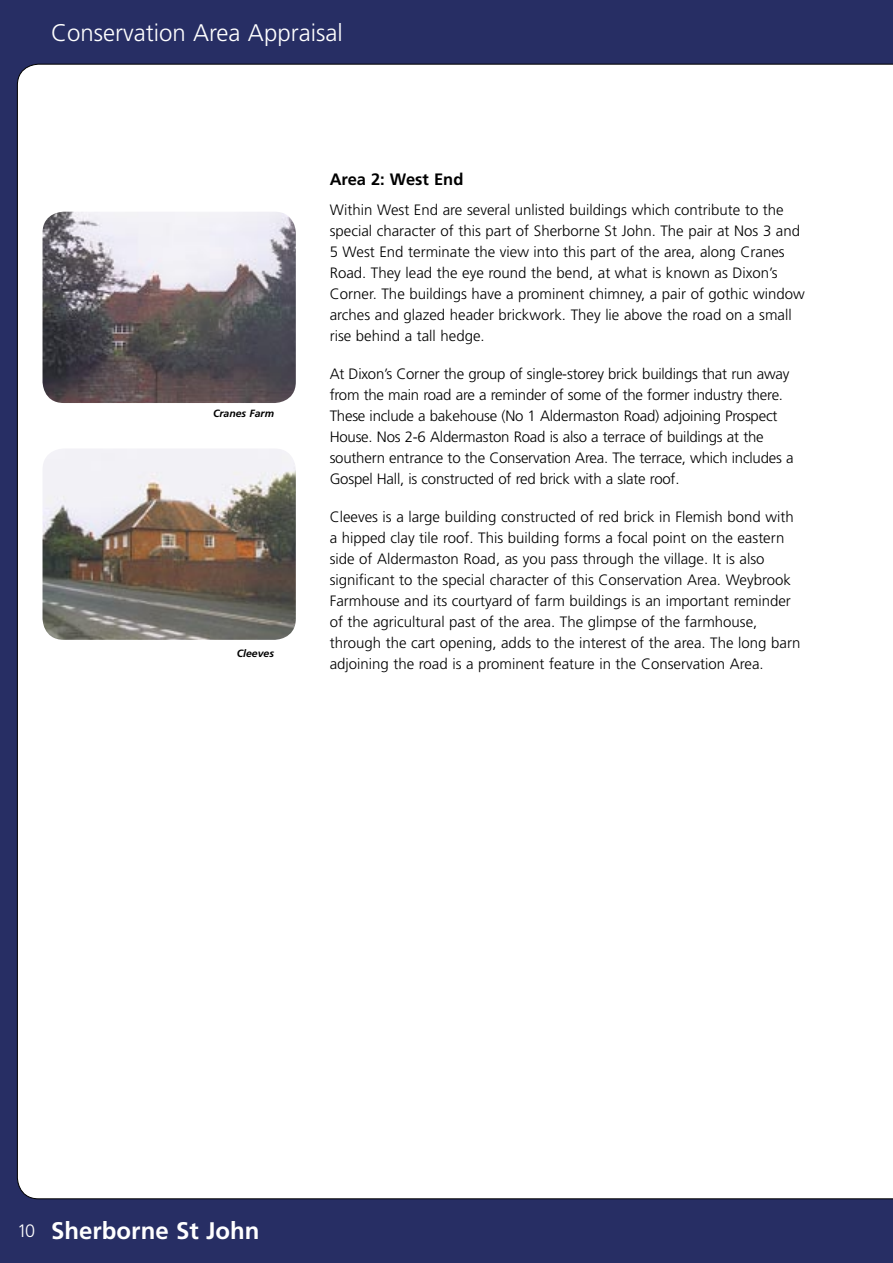
<style>
.page{position:relative;width:893px;height:1263px;background:#272e64}
.page>*{position:absolute;margin:0;border:0;box-sizing:border-box;transform-origin:0 0}
.t1{font:300 24px "Frutiger LT";color:#fff}
.t2{font:700 24px "Frutiger LT";color:#fff}
.t3{font:300 18px "Frutiger LT";color:#fff}
._2__Sub_Head{font:700 16.5px "Frutiger LT";color:#000}
._1_Body{font:300 15px/21px "Frutiger LT";color:#000}
.captions{font:italic 700 10.5px "Frutiger LT";color:#000}
</style>
<div class="page">
<div style="left:17px;top:63px;width:876px;height:1136px;background:#fff"></div>
<img style="left:43px;top:212px;width:253px;height:191px">
<img style="left:43px;top:448px;width:253px;height:192px">
<p class="t1" style="left:51px;top:19px;width:293px">Conservation Area Appraisal</p>
<p class="captions" style="left:213px;top:408px;width:62px">Cranes Farm</p>
<p class="captions" style="left:237px;top:647px;width:39px">Cleeves</p>
<p class="_2__Sub_Head" style="left:330px;top:170px;width:135px">Area 2: West End</p>
<p class="_1_Body" style="left:330px;top:199px;width:477px">Within West End are several unlisted buildings which contribute to the special character of this part of Sherborne St John. The pair at Nos 3 and 5 West End terminate the view into this part of the area, along Cranes Road. They lead the eye round the bend, at what is known as Dixon’s Corner. The buildings have a prominent chimney, a pair of gothic window arches and glazed header brickwork. They lie above the road on a small rise behind a tall hedge.</p>
<p class="_1_Body" style="left:330px;top:363px;width:465px">At Dixon’s Corner the group of single-storey brick buildings that run away from the main road are a reminder of some of the former industry there.<br>These include a bakehouse (No 1 Aldermaston Road) adjoining Prospect House. Nos 2-6 Aldermaston Road is also a terrace of buildings at the southern entrance to the Conservation Area. The terrace, which includes a Gospel Hall, is constructed of red brick with a slate roof.</p>
<p class="_1_Body" style="left:330px;top:506px;width:472px">Cleeves is a large building constructed of red brick in Flemish bond with a hipped clay tile roof. This building forms a focal point on the eastern side of Aldermaston Road, as you pass through the village. It is also significant to the special character of this Conservation Area. Weybrook Farmhouse and its courtyard of farm buildings is an important reminder of the agricultural past of the area. The glimpse of the farmhouse, through the cart opening, adds to the interest of the area. The long barn adjoining the road is a prominent feature in the Conservation Area.</p>
<p class="t3" style="left:17px;top:1220px;width:20px">10</p>
<p class="t2" style="left:51px;top:1216px;width:210px">Sherborne St John</p>
</div>
